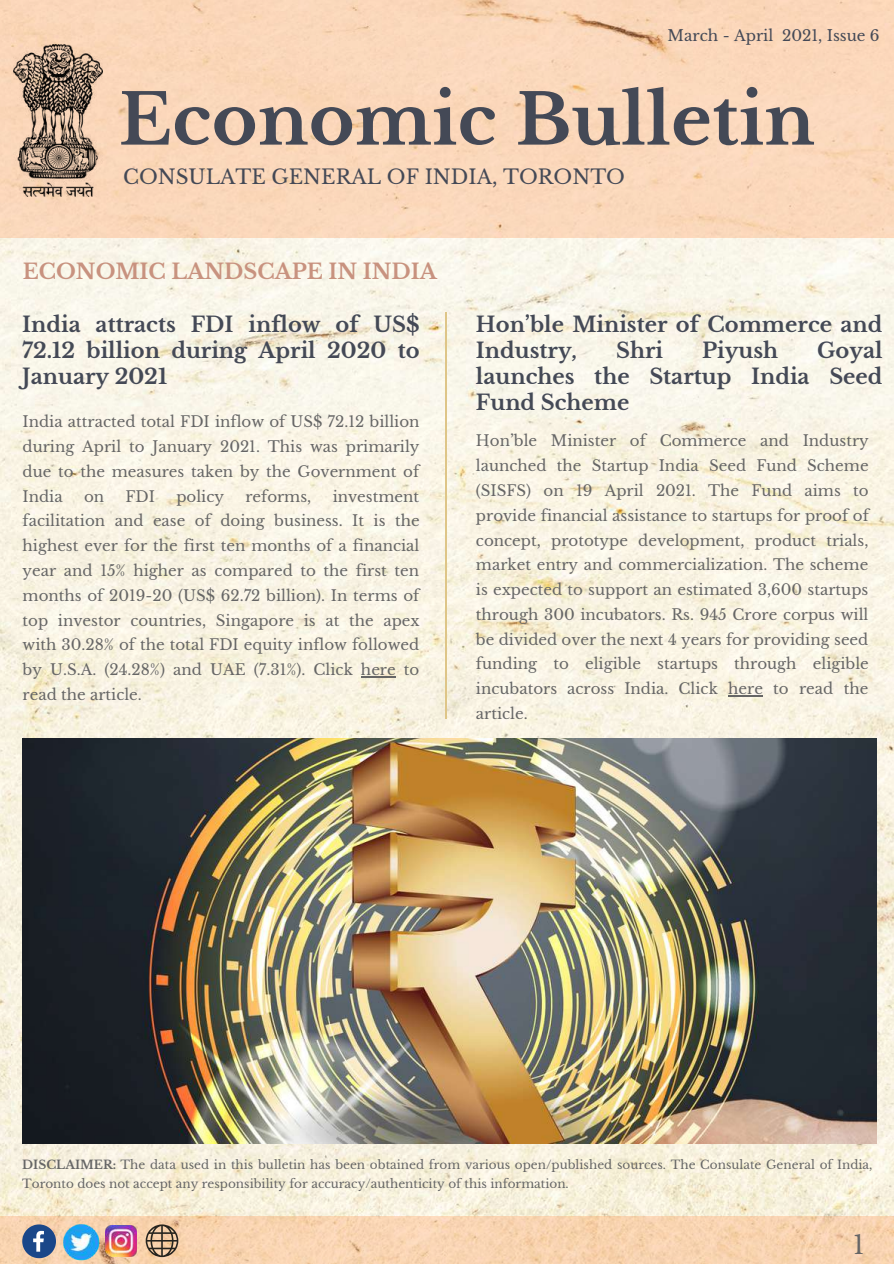
<style>
.page{position:relative;width:894px;height:1264px;background:#fff}
.page>*{position:absolute;margin:0;border:0;box-sizing:border-box;transform-origin:0 0}
.t1{font:700 69.45px "Libre Baskerville";letter-spacing:.005em;color:#444956}
.t2{font:25.35px "Libre Baskerville";color:#666}
.t3{font:700 21px/26px "Libre Baskerville";color:#444956;text-align:justify}
.t4{font:700 21px "Libre Baskerville";color:#c8927f}
.t5{font:19.95px "Libre Baskerville";color:#444956}
.t6{font:15.15px "Libre Baskerville";color:#444956}
.t7{font:15px/24.8px "Libre Baskerville";color:#666;text-align:justify}
.t8{font:12px/19.2px "Libre Baskerville";color:#666}
.s1{font-weight:700}
</style>
<div class="page">
<img style="left:0;top:237px;width:893px;height:979px">
<div style="left:0;top:0;width:893px;height:237px;background:#fbd7bb"></div>
<img style="left:14px;top:44px;width:89px;height:152px">
<svg style="left:0;top:1216px;width:893px;height:47px;background:#f7d3af"></svg>
<svg style="left:22px;top:1224px;width:34px;height:34px"></svg>
<img style="left:105px;top:1225px;width:31px;height:31px">
<svg style="left:146px;top:1224px;width:32px;height:33px"></svg>
<hr style="left:361px;top:676px;width:34px;height:1px;background:#666">
<img style="left:22px;top:738px;width:854px;height:405px">
<img style="left:58px;top:1218px;width:45px;height:45px">
<hr style="left:728px;top:695px;width:34px;height:1px;background:#666">
<hr style="left:445px;top:312px;width:2px;height:407px;background:#dec587">
<p class="t6" style="left:667px;top:27px;width:213px">March - April 2021, Issue 6</p>
<h1 class="t1" style="left:119px;top:77px;width:697px">Economic Bulletin</h1>
<h3 class="t5" style="left:123px;top:165px;width:503px">CONSULATE GENERAL OF INDIA, TORONTO</h3>
<h3 class="t4" style="left:23px;top:259px;width:415px">ECONOMIC LANDSCAPE IN INDIA</h3>
<h3 class="t3" style="left:22px;top:312px;width:399px">India attracts FDI inflow of US$ 72.12 billion during April 2020 to January 2021</h3>
<p class="t7" style="left:23px;top:409px;width:398px">India attracted total FDI inflow of US$ 72.12 billion during April to January 2021. This was primarily due to the measures taken by the Government of India</p>
<p class="t7" style="left:84px;top:484px;width:22px">on</p>
<p class="t7" style="left:125px;top:484px;width:31px">FDI</p>
<p class="t7" style="left:176px;top:484px;width:49px">policy</p>
<p class="t7" style="left:245px;top:484px;width:67px">reforms,</p>
<p class="t7" style="left:23px;top:484px;width:398px;text-indent:310px">investment facilitation and ease of doing business. It is the highest ever for the first ten months of a financial year and 15% higher as compared to the first ten months of 2019-20 (US$ 62.72 billion). In terms of top investor countries, Singapore is at the apex with 30.28% of the total FDI equity inflow followed by U.S.A. (24.28%) and UAE (7.31%). Click here to read the article.</p>
<h3 class="t3" style="left:476px;top:312px;width:408px">Hon’ble Minister of Commerce and<br>Industry,</h3>
<h3 class="t3" style="left:476px;top:337px;width:408px;text-indent:341px">Goyal launches the Startup India Seed Fund Scheme</h3>
<h3 class="t3" style="left:616px;top:337px;width:48px">Shri</h3>
<h3 class="t3" style="left:702px;top:337px;width:77px">Piyush</h3>
<p class="t7" style="left:476px;top:429px;width:394px">Hon’ble Minister of Commerce and Industry launched the Startup India Seed Fund Scheme (SISFS) on 19 April 2021. The Fund aims to provide financial assistance to startups for proof of concept, prototype development, product trials, market entry and commercialization. The scheme is expected to support an estimated 3,600 startups through 300 incubators. Rs. 945 Crore corpus will be divided over the next 4 years for providing seed funding to eligible startups through eligible incubators across India. Click here to read the article.</p>
<p class="t8" style="left:22px;top:1155px;width:851px"><span class="s1">DISCLAIMER:</span> The data used in this bulletin has been obtained from various open/published sources. The Consulate General of India,<br>Toronto does not accept any responsibility for accuracy/authenticity of this information.</p>
<h2 class="t2" style="left:852px;top:1229px;width:13px">1</h2>
</div>
